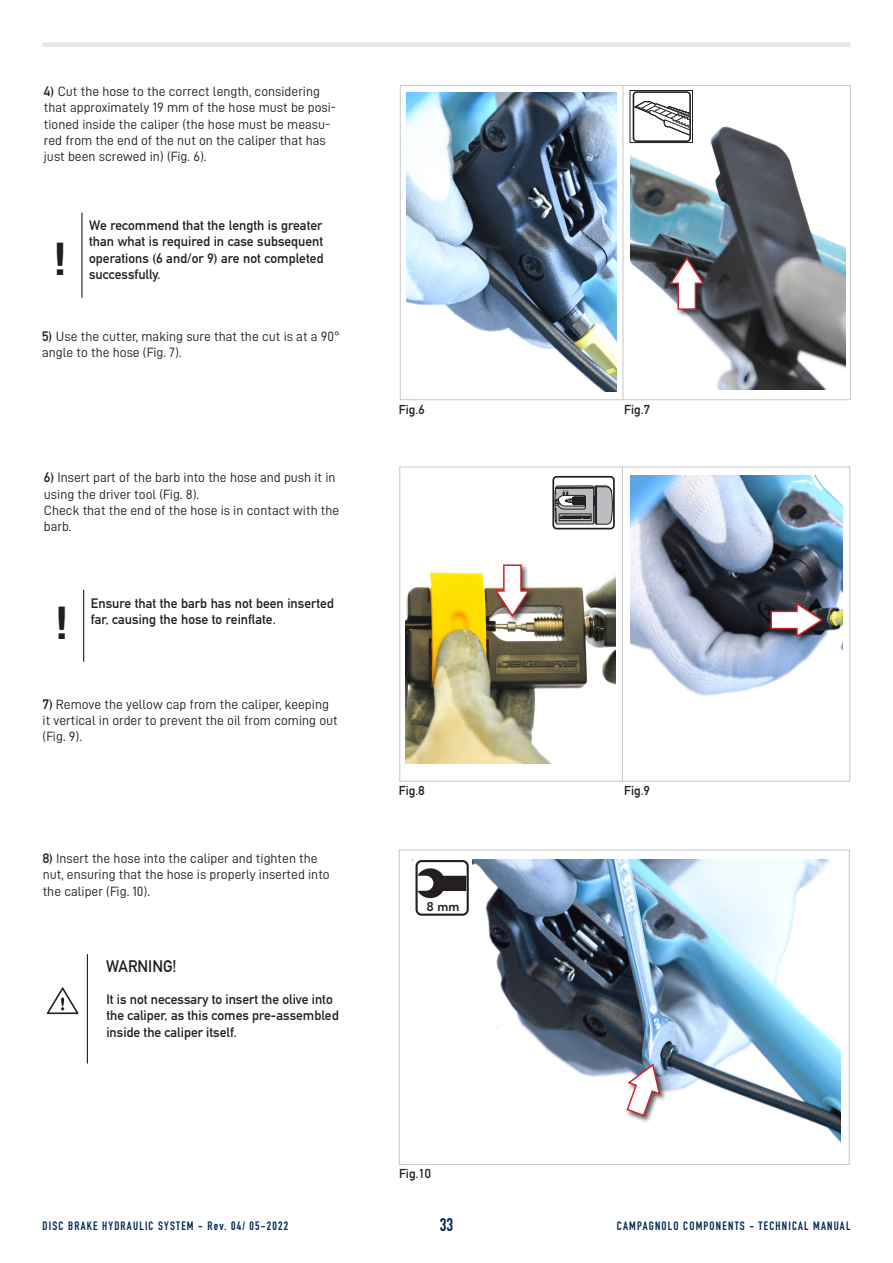
<style>
.page{position:relative;width:893px;height:1263px;background:#fff}
.page>*{position:absolute;margin:0;border:0;box-sizing:border-box;transform-origin:0 0}
.t1{font:700 condensed 45px "Helvetica Neue";color:#231f20}
.t2{font:700 18px "DIN Condensed";color:#022656}
.t3{font:700 16.5px "DIN Alternate";color:#231f20;scale:.95 1}
.Normale{font:13.5px/16.2px "D DIN";color:#231f20}
.Normale-2{font:700 13.5px/16.2px "DIN Alternate";color:#231f20}
.t4{font:700 12.75px "DIN Alternate";color:#231f20}
.t5{font:800 12.6px "Avenir";color:#231f20}
.t6{font:700 12px "DIN Condensed";letter-spacing:.1em;color:#022656}
.s1{font-family:"DIN Alternate";font-weight:700}
</style>
<div class="page">
<div style="left:43px;top:42px;width:808px;height:5px;background:#e6e7e9"></div>
<div style="left:400px;top:467px;width:450px;height:314px;border:1px solid #c7c8ca"></div>
<img style="left:406px;top:110px;width:440px;height:288px">
<div style="left:400px;top:85px;width:450px;height:315px;border:1px solid #c7c8ca"></div>
<img style="left:407px;top:93px;width:210px;height:298px">
<hr style="left:623px;top:85px;width:1px;height:315px;background:#c7c8ca">
<img style="left:630px;top:110px;width:215px;height:280px">
<div style="left:630px;top:90px;width:62px;height:53px;background:#fff"></div>
<svg style="left:636px;top:101px;width:52px;height:34px"></svg>
<div style="left:633px;top:91px;width:58px;height:51px;border:2px solid #231f20;border-radius:3px"></div>
<div style="left:630px;top:90px;width:63px;height:53px;border:1px solid #231f20"></div>
<hr style="left:622px;top:467px;width:1px;height:314px;background:#c7c8ca">
<img style="left:630px;top:475px;width:213px;height:221px">
<img style="left:405px;top:528px;width:210px;height:236px">
<svg style="left:555px;top:486px;width:57px;height:38px;background:#89898b"></svg>
<div style="left:552px;top:476px;width:63px;height:53px;border:2px solid #231f20;border-radius:3px"></div>
<div style="left:399px;top:850px;width:450px;height:314px;border:1px solid #c7c8ca"></div>
<img style="left:472px;top:860px;width:368px;height:282px">
<svg style="left:418px;top:868px;width:48px;height:31px"></svg>
<div style="left:415px;top:860px;width:54px;height:56px;border:2px solid #231f20;border-radius:5px"></div>
<div style="left:769px;top:601px;width:61px;height:43px;background:#231f20;opacity:.75"></div>
<svg style="left:770px;top:601px;width:55px;height:38px"></svg>
<div style="left:626px;top:1063px;width:42px;height:60px;background:#231f20;opacity:.75"></div>
<svg style="left:625px;top:1062px;width:37px;height:55px"></svg>
<div style="left:494px;top:563px;width:43px;height:61px;background:#231f20;opacity:.75"></div>
<svg style="left:493px;top:564px;width:38px;height:55px"></svg>
<div style="left:669px;top:256px;width:42px;height:61px;background:#231f20;opacity:.75"></div>
<svg style="left:668px;top:256px;width:38px;height:55px"></svg>
<hr style="left:87px;top:954px;width:1px;height:109px;background:#231f20">
<svg style="left:47px;top:987px;width:32px;height:28px"></svg>
<hr style="left:83px;top:590px;width:1px;height:72px;background:#231f20">
<hr style="left:81px;top:213px;width:1px;height:85px;background:#231f20">
<p class="Normale" style="left:44px;top:83px;width:294px"><span class="s1">4)</span> Cut the hose to the correct length, considering that approximately 19 mm of the hose must be posi&shy;tioned inside the caliper (the hose must be measu&shy;red from the end of the nut on the caliper that has just been screwed in) (Fig. 6).</p>
<p class="t1" style="left:53px;top:222px;width:15px">!</p>
<p class="Normale-2" style="left:89px;top:216px;width:236px;text-align:justify">We recommend that the length is greater than what is required in case subsequent operations (6 and/or 9) are not completed successfully.</p>
<p class="Normale" style="left:42px;top:328px;width:299px"><span class="s1">5)</span> Use the cutter, making sure that the cut is at a 90° angle to the hose (Fig. 7).</p>
<p class="Normale" style="left:44px;top:469px;width:293px"><span class="s1">6)</span> Insert part of the barb into the hose and push it in using the driver tool (Fig. 8).</p>
<p class="Normale" style="left:44px;top:502px;width:297px">Check that the end of the hose is in contact with the barb.</p>
<p class="t1" style="left:55px;top:585px;width:15px">!</p>
<p class="Normale-2" style="left:91px;top:594px;width:244px">Ensure that the barb has not been inserted far, causing the hose to reinflate.</p>
<p class="Normale" style="left:43px;top:696px;width:297px"><span class="s1">7)</span> Remove the yellow cap from the caliper, keeping it vertical in order to prevent the oil from coming out (Fig. 9).</p>
<p class="Normale" style="left:43px;top:850px;width:289px"><span class="s1">8)</span> Insert the hose into the caliper and tighten the nut, ensuring that the hose is properly inserted into the caliper (Fig. 10).</p>
<p class="t3" style="left:106px;top:954px;width:76px">WARNING!</p>
<p class="Normale-2" style="left:106px;top:990px;width:234px">It is not necessary to insert the olive into the caliper, as this comes pre-assembled inside the caliper itself.</p>
<p class="t4" style="left:399px;top:400px;width:27px">Fig.6</p>
<p class="t4" style="left:624px;top:400px;width:27px">Fig.7</p>
<p class="t4" style="left:399px;top:781px;width:27px">Fig.8</p>
<p class="t4" style="left:624px;top:781px;width:27px">Fig.9</p>
<p class="t5" style="left:426px;top:899px;width:35px">8 mm</p>
<p class="t4" style="left:399px;top:1164px;width:33px">Fig.10</p>
<p class="t6" style="left:43px;top:1217px;width:247px">DISC BRAKE HYDRAULIC SYSTEM - Rev. 04/ 05-2022</p>
<h2 class="t2" style="left:440px;top:1213px;width:15px">33</h2>
<p class="t6" style="left:617px;top:1217px;width:235px">CAMPAGNOLO COMPONENTS - TECHNICAL MANUAL</p>
</div>
